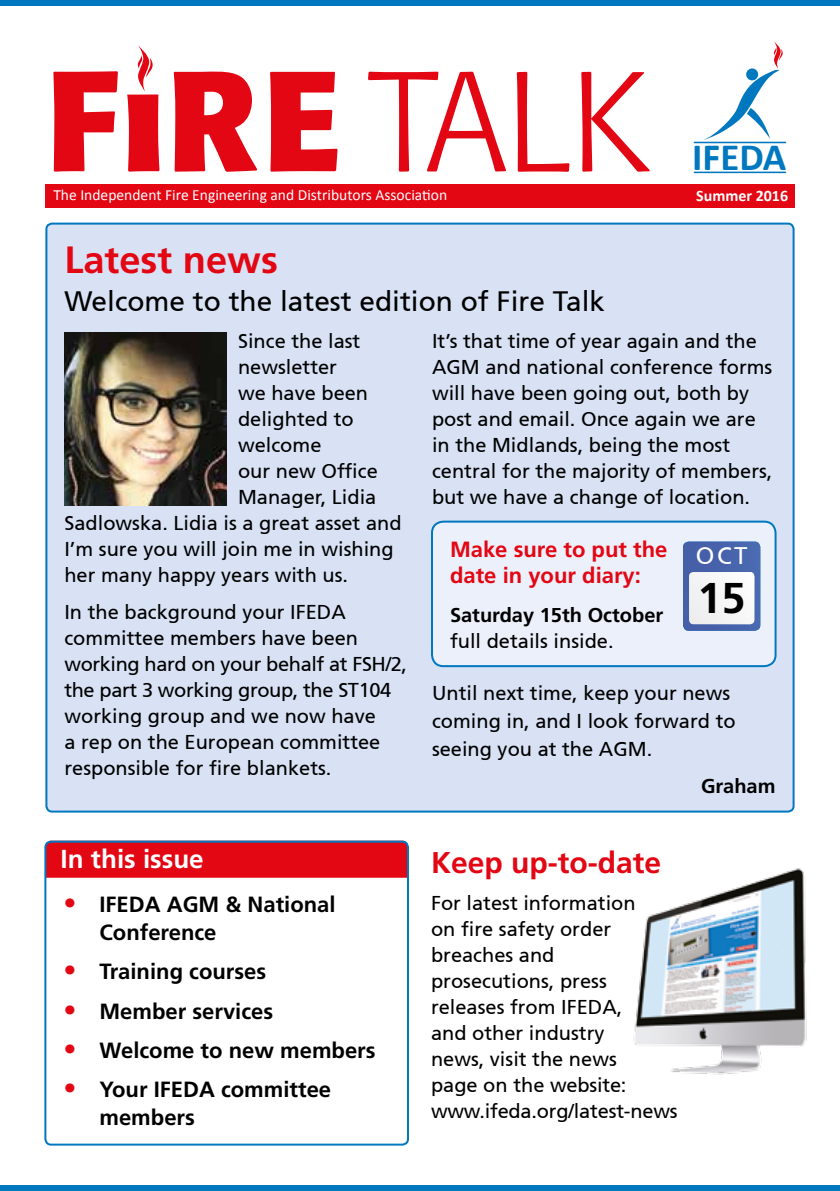
<style>
.page{position:relative;width:840px;height:1191px;background:#fff}
.page>*{position:absolute;margin:0;border:0;box-sizing:border-box;transform-origin:0 0}
.t1{font:700 43px "Frutiger";color:#000}
.t2{font:700 38.8px "Calibri";color:#0078bf}
.t3{font:700 38px "Frutiger";color:#e30613}
.t4{font:700 30px "Frutiger";color:#e30613}
.t5{font:28px "Frutiger 55 Roman";color:#000}
.t6{font:700 26px "Frutiger";color:#fff}
.t7{font:24px "Frutiger 55 Roman";color:#fff}
.t8{font:700 22px/28px "Frutiger";color:#000}
.t9{font:700 22px/26px "Frutiger";color:#e30613}
.t10{font:20px/26px "Frutiger 55 Roman";color:#000}
.t11{font:700 20px "Frutiger";color:#000}
.t12{font:700 16px "Calibri";color:#fff}
.t13{font:15.6px "Calibri";color:#fff}
.s1{font-size:26px;color:#e30613}
</style>
<div class="page">
<div style="left:0;top:1185px;width:839px;height:6px;background:#0078bf"></div>
<div style="left:45px;top:185px;width:749px;height:23px;background:#e30613"></div>
<svg style="left:704px;top:42px;width:79px;height:98px"></svg>
<svg style="left:745px;top:68px;width:13px;height:13px"></svg>
<hr style="left:694px;top:172px;width:91px;height:1px;background:#0078bf">
<hr style="left:694px;top:142px;width:91px;height:1px;background:#0078bf">
<svg style="left:368px;top:72px;width:138px;height:100px"></svg>
<svg style="left:516px;top:72px;width:53px;height:100px"></svg>
<svg style="left:581px;top:72px;width:68px;height:100px"></svg>
<svg style="left:53px;top:71px;width:65px;height:101px"></svg>
<svg style="left:174px;top:71px;width:83px;height:101px"></svg>
<svg style="left:270px;top:72px;width:67px;height:100px"></svg>
<svg style="left:127px;top:45px;width:32px;height:127px"></svg>
<div style="left:46px;top:224px;width:747px;height:587px;background:#d8e2f4;border-radius:6px"></div>
<div style="left:0;top:0;width:839px;height:6px;background:#0078bf"></div>
<img style="left:64px;top:332px;width:162px;height:174px">
<div style="left:47px;top:843px;width:359px;height:34px;background:#e30613"></div>
<div style="left:44px;top:840px;width:365px;height:305px;border:2px solid #0078bf;border-radius:6px"></div>
<div style="left:432px;top:521px;width:343px;height:145px;background:#ecf0fa;border-radius:11px"></div>
<div style="left:431px;top:520px;width:345px;height:147px;border:2px solid #0078bf;border-radius:11px"></div>
<img style="left:683px;top:541px;width:76px;height:90px">
<div style="left:688px;top:572px;width:65px;height:52px;background:#f5f5f5;border-radius:4px"></div>
<img style="left:633px;top:868px;width:174px;height:207px">
<h2 class="t2" style="left:691px;top:133px;width:96px">IFEDA</h2>
<p class="t13" style="left:53px;top:185px;width:395px">The Independent Fire Engineering and Distributors Association</p>
<p class="t12" style="left:695px;top:185px;width:93px">Summer 2016</p>
<h3 class="t3" style="left:64px;top:238px;width:215px">Latest news</h3>
<h3 class="t5" style="left:64px;top:284px;width:542px">Welcome to the latest edition of Fire Talk</h3>
<p class="t10" style="left:238px;top:328px;width:124px">Since the last</p>
<p class="t10" style="left:238px;top:354px;width:100px">newsletter</p>
<p class="t10" style="left:238px;top:380px;width:132px">we have been</p>
<p class="t10" style="left:238px;top:406px;width:117px">delighted to</p>
<p class="t10" style="left:238px;top:432px;width:85px">welcome</p>
<p class="t10" style="left:238px;top:458px;width:141px">our new Office</p>
<p class="t10" style="left:238px;top:484px;width:140px">Manager, Lidia</p>
<p class="t10" style="left:64px;top:510px;width:338px">Sadlowska. Lidia is a great asset and</p>
<p class="t10" style="left:64px;top:536px;width:330px">I’m sure you will join me in wishing</p>
<p class="t10" style="left:64px;top:562px;width:285px">her many happy years with us.</p>
<p class="t10" style="left:64px;top:599px;width:344px">In the background your IFEDA committee members have been working hard on your behalf at FSH/2, the part 3 working group, the ST104 working group and we now have<br>a rep on the European committee responsible for fire blankets.</p>
<p class="t10" style="left:432px;top:328px;width:342px">It’s that time of year again and the AGM and national conference forms will have been going out, both by post and email. Once again we are in the Midlands, being the most central for the majority of members, but we have a change of location.</p>
<p class="t9" style="left:450px;top:536px;width:219px">Make sure to put the date in your diary:</p>
<p class="t11" style="left:450px;top:603px;width:215px">Saturday 15th October</p>
<p class="t10" style="left:450px;top:628px;width:165px">full details inside.</p>
<p class="t7" style="left:695px;top:542px;width:53px">OCT</p>
<h1 class="t1" style="left:697px;top:572px;width:49px">15</h1>
<p class="t10" style="left:432px;top:679px;width:305px;line-height:28px">Until next time, keep your news coming in, and I look forward to seeing you at the AGM.</p>
<p class="t11" style="left:700px;top:774px;width:76px">Graham</p>
<h3 class="t6" style="left:61px;top:844px;width:145px">In this issue</h3>
<p class="t8" style="left:99px;top:890px;width:237px;text-indent:-36px"><span class="s1">•</span> IFEDA AGM &amp; National<br>Conference</p>
<p class="t8" style="left:63px;top:957px;width:204px"><span class="s1">•</span> Training courses</p>
<p class="t8" style="left:63px;top:996px;width:211px"><span class="s1">•</span> Member services</p>
<p class="t8" style="left:63px;top:1036px;width:313px"><span class="s1">•</span> Welcome to new members</p>
<p class="t8" style="left:99px;top:1075px;width:233px;text-indent:-36px"><span class="s1">•</span> Your IFEDA committee members</p>
<h3 class="t4" style="left:431px;top:844px;width:232px">Keep up-to-date</h3>
<p class="t10" style="left:431px;top:890px;width:248px">For latest information<br>on fire safety order breaches and prosecutions, press releases from IFEDA,<br>and other industry<br>news, visit the news<br>page on the website: www.ifeda.org/latest-news</p>
</div>
